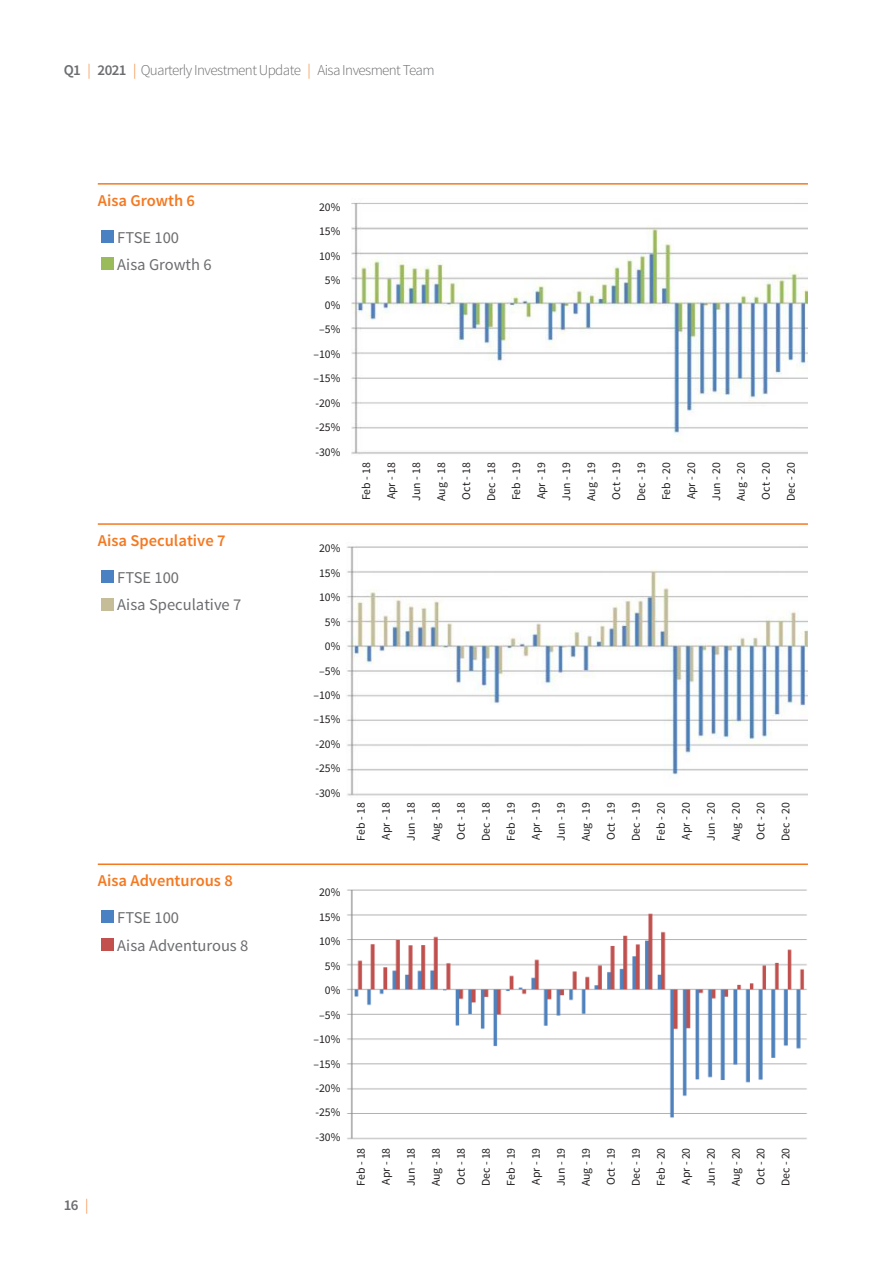
<style>
.page{position:relative;width:893px;height:1263px;background:#fff}
.page>*{position:absolute;margin:0;border:0;box-sizing:border-box;transform-origin:0 0}
.t1{font:16.5px "Source Sans Pro";color:#6c6d70}
.t2{font:600 16.5px "Source Sans Pro";color:#f47921}
.t3{font:300 15px "Source Sans Pro";letter-spacing:-.04em;color:#6c6d70}
.t4{font:600 15px "Source Sans Pro";color:#6c6d70}
.t5{font:11.7px/25px "Source Sans Pro";color:#231f20;text-align:justify}
.s1{font-weight:600}
.s2{color:#f47921}
.s3{font-weight:300;color:#f47921}
</style>
<div class="page">
<hr style="left:98px;top:183px;width:710px;height:2px;background:#f47921">
<div style="left:101px;top:230px;width:13px;height:13px;background:#4a81c2"></div>
<div style="left:101px;top:257px;width:13px;height:13px;background:#9abb59"></div>
<hr style="left:98px;top:523px;width:710px;height:2px;background:#f47921">
<div style="left:101px;top:570px;width:13px;height:13px;background:#4a81c2"></div>
<div style="left:101px;top:598px;width:13px;height:12px;background:#c5bd97"></div>
<hr style="left:98px;top:863px;width:710px;height:2px;background:#f47921">
<div style="left:101px;top:910px;width:13px;height:13px;background:#4a81c2"></div>
<div style="left:101px;top:938px;width:13px;height:12px;background:#c2504d"></div>
<img style="left:347px;top:889px;width:460px;height:251px">
<img style="left:346px;top:546px;width:462px;height:250px">
<img style="left:351px;top:202px;width:457px;height:252px">
<p class="t3" style="left:64px;top:61px;width:372px"><span class="s1">Q1</span> <span class="s2">|</span> <span class="s1">2021</span> <span class="s2">|</span> Quarterly Investment Update <span class="s2">|</span> Aisa Invesment Team</p>
<p class="t2" style="left:98px;top:190px;width:99px">Aisa Growth 6</p>
<p class="t1" style="left:117px;top:227px;width:63px">FTSE 100</p>
<p class="t1" style="left:117px;top:254px;width:96px">Aisa Growth 6</p>
<p class="t2" style="left:98px;top:530px;width:129px">Aisa Speculative 7</p>
<p class="t1" style="left:117px;top:567px;width:63px">FTSE 100</p>
<p class="t1" style="left:117px;top:595px;width:126px">Aisa Speculative 7</p>
<p class="t2" style="left:98px;top:870px;width:137px">Aisa Adventurous 8</p>
<p class="t1" style="left:117px;top:907px;width:63px">FTSE 100</p>
<p class="t1" style="left:117px;top:935px;width:133px">Aisa Adventurous 8</p>
<p class="t4" style="left:64px;top:1196px;width:26px">16 <span class="s3">|</span></p>
<p class="t5" style="left:319px;top:195px;width:23px">20%</p>
<p class="t5" style="left:319px;top:219px;width:23px">15%</p>
<p class="t5" style="left:319px;top:244px;width:23px">10%</p>
<p class="t5" style="left:325px;top:268px;width:17px">5%</p>
<p class="t5" style="left:325px;top:293px;width:17px">0%</p>
<p class="t5" style="left:319px;top:317px;width:23px">–5%</p>
<p class="t5" style="left:313px;top:341px;width:29px">–10%</p>
<p class="t5" style="left:313px;top:366px;width:29px">–15%</p>
<p class="t5" style="left:315px;top:390px;width:27px">-20%</p>
<p class="t5" style="left:315px;top:415px;width:27px">-25%</p>
<p class="t5" style="left:315px;top:439px;width:27px">-30%</p>
<p class="t5" style="left:354px;top:501px;width:40px;rotate:-90deg">Feb - 18<br>Apr - 18<br>Jun - 18<br>Aug - 18<br>Oct - 18<br>Dec - 18<br>Feb - 19<br>Apr - 19<br>Jun - 19<br>Aug - 19<br>Oct - 19<br>Dec - 19</p>
<p class="t5" style="left:654px;top:501px;width:40px;rotate:-90deg">Feb - 20<br>Apr - 20<br>Jun - 20<br>Aug - 20<br>Oct - 20<br>Dec - 20</p>
<p class="t5" style="left:319px;top:536px;width:23px">20%</p>
<p class="t5" style="left:319px;top:560px;width:23px">15%</p>
<p class="t5" style="left:319px;top:585px;width:23px">10%</p>
<p class="t5" style="left:325px;top:609px;width:17px">5%</p>
<p class="t5" style="left:325px;top:634px;width:17px">0%</p>
<p class="t5" style="left:319px;top:658px;width:23px">–5%</p>
<p class="t5" style="left:313px;top:683px;width:29px">–10%</p>
<p class="t5" style="left:313px;top:707px;width:29px">–15%</p>
<p class="t5" style="left:315px;top:732px;width:27px">-20%</p>
<p class="t5" style="left:315px;top:756px;width:27px">-25%</p>
<p class="t5" style="left:315px;top:780px;width:27px">-30%</p>
<p class="t5" style="left:349px;top:841px;width:40px;rotate:-90deg">Feb - 18<br>Apr - 18<br>Jun - 18<br>Aug - 18<br>Oct - 18<br>Dec - 18<br>Feb - 19<br>Apr - 19<br>Jun - 19<br>Aug - 19<br>Oct - 19<br>Dec - 19</p>
<p class="t5" style="left:648px;top:841px;width:40px;rotate:-90deg">Feb - 20<br>Apr - 20<br>Jun - 20<br>Aug - 20<br>Oct - 20<br>Dec - 20</p>
<p class="t5" style="left:319px;top:880px;width:23px">20%</p>
<p class="t5" style="left:319px;top:905px;width:23px">15%</p>
<p class="t5" style="left:319px;top:929px;width:23px">10%</p>
<p class="t5" style="left:325px;top:953px;width:17px">5%</p>
<p class="t5" style="left:325px;top:978px;width:17px">0%</p>
<p class="t5" style="left:319px;top:1002px;width:23px">–5%</p>
<p class="t5" style="left:313px;top:1027px;width:29px">–10%</p>
<p class="t5" style="left:313px;top:1051px;width:29px">–15%</p>
<p class="t5" style="left:315px;top:1076px;width:27px">-20%</p>
<p class="t5" style="left:315px;top:1100px;width:27px">-25%</p>
<p class="t5" style="left:315px;top:1125px;width:27px">-30%</p>
<p class="t5" style="left:349px;top:1186px;width:40px;rotate:-90deg">Feb - 18<br>Apr - 18<br>Jun - 18<br>Aug - 18<br>Oct - 18<br>Dec - 18<br>Feb - 19<br>Apr - 19<br>Jun - 19<br>Aug - 19<br>Oct - 19<br>Dec - 19</p>
<p class="t5" style="left:648px;top:1186px;width:40px;rotate:-90deg">Feb - 20<br>Apr - 20<br>Jun - 20<br>Aug - 20<br>Oct - 20<br>Dec - 20</p>
</div>
